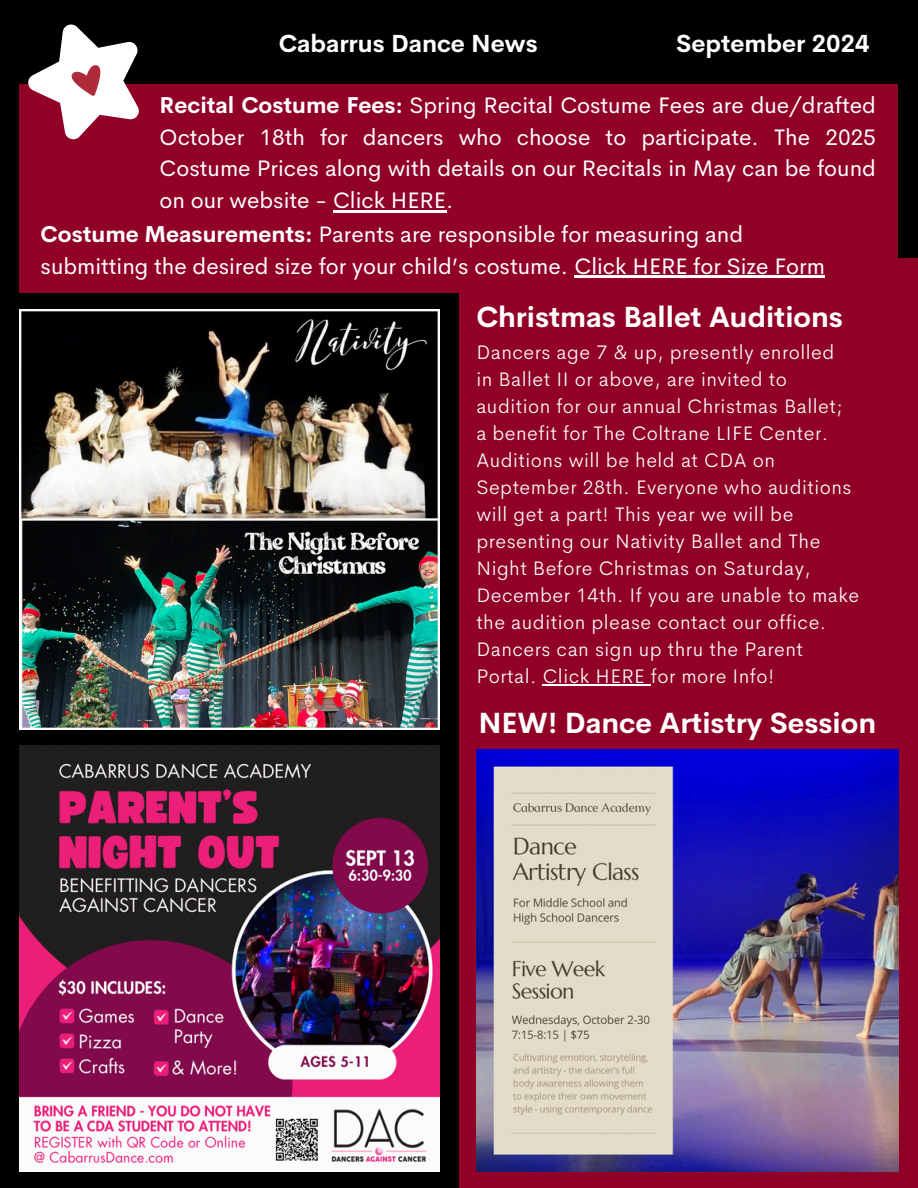
<style>
.page{position:relative;width:918px;height:1188px;background:#000}
.page>*{position:absolute;margin:0;border:0;box-sizing:border-box;transform-origin:0 0}
.t1{font:700 28.65px "Cerebri Sans";color:#fff}
.t2{font:700 24.3px "Cerebri Sans";color:#fff}
.t3{font:22.5px/31.5px "Cerebri Sans";color:#fff;text-align:justify}
.t4{font:300 19.8px/27px "Cerebri Sans";letter-spacing:.025em;color:#fff}
.s1{font-weight:700}
</style>
<div class="page">
<div style="left:459px;top:258px;width:459px;height:929px;background:#910027"></div>
<div style="left:20px;top:84px;width:878px;height:208px;background:#910027"></div>
<svg style="left:19px;top:24px;width:120px;height:127px"></svg>
<img style="left:20px;top:309px;width:419px;height:420px">
<img style="left:476px;top:750px;width:422px;height:422px">
<img style="left:20px;top:745px;width:419px;height:427px">
<hr style="left:543px;top:684px;width:108px;height:1px;background:#fff">
<hr style="left:333px;top:210px;width:113px;height:2px;background:#fff">
<hr style="left:575px;top:276px;width:250px;height:2px;background:#fff">
<p class="t2" style="left:279px;top:27px;width:260px">Cabarrus Dance News</p>
<p class="t2" style="left:676px;top:27px;width:195px">September 2024</p>
<h1 class="t3" style="left:160px;top:90px;width:718px"><span class="s1">Recital Costume Fees:</span> Spring Recital Costume Fees are due/drafted October 18th for dancers who choose to participate. The 2025<br>Costume Prices along with details on our Recitals in May can be found on our website - Click HERE.</h1>
<p class="t3" style="left:41px;top:218px;width:786px"><span class="s1">Costume Measurements:</span> Parents are responsible for measuring and submitting the desired size for your child’s costume. Click HERE for Size Form</p>
<h3 class="t1" style="left:476px;top:298px;width:368px">Christmas Ballet Auditions</h3>
<h1 class="t4" style="left:476px;top:338px;width:360px">Dancers age 7 &amp; up, presently enrolled</h1>
<p class="t4" style="left:476px;top:365px;width:368px">in Ballet II or above, are invited to audition for our annual Christmas Ballet;</p>
<p class="t4" style="left:476px;top:419px;width:385px">a benefit for The Coltrane LIFE Center.<br>Auditions will be held at CDA on September 28th. Everyone who auditions will get a part! This year we will be presenting our Nativity Ballet and The Night Before Christmas on Saturday, December 14th. If you are unable to make the audition please contact our office.<br>Dancers can sign up thru the Parent Portal. Click HERE for more Info!</p>
<p class="t1" style="left:478px;top:704px;width:399px">NEW! Dance Artistry Session</p>
</div>
